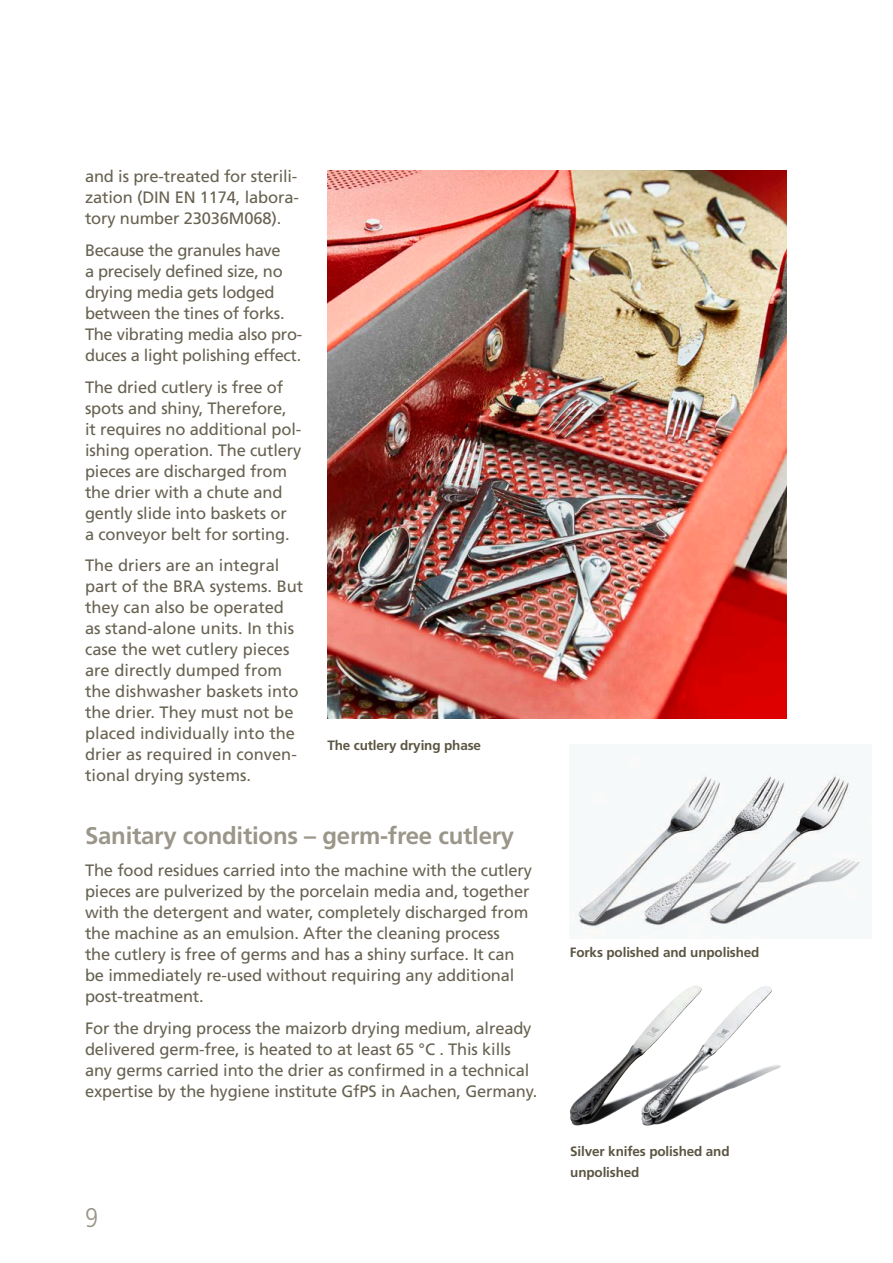
<style>
.page{position:relative;width:893px;height:1263px;background:#fff}
.page>*{position:absolute;margin:0;border:0;box-sizing:border-box;transform-origin:0 0}
.t1{font:300 condensed 27px "Frutiger LT Std";color:#9a9689}
.SUB_ohne_Linie{font:700 24px "Frutiger LT Std";letter-spacing:-.01em;color:#9a9689}
.Fließ{font:16.5px/21px "Frutiger LT Std";letter-spacing:-.01em;color:#676251}
.BU{font:700 13.5px/21px "Frutiger LT Std";letter-spacing:-.01em;color:#5b5543}
</style>
<div class="page">
<img style="left:575px;top:774px;width:288px;height:162px">
<img style="left:664px;top:986px;width:31px;height:23px">
<img style="left:327px;top:170px;width:460px;height:549px">
<p class="Fließ" style="left:85px;top:166px;width:215px;text-align:justify">and is pre-treated for sterili&shy;zation (DIN EN 1174, labora&shy;tory number 23036M068).</p>
<p class="Fließ" style="left:85px;top:240px;width:219px">Because the granules have<br>a precisely defined size, no drying media gets lodged between the tines of forks.<br>The vibrating media also pro&shy;duces a light polishing effect.</p>
<p class="Fließ" style="left:85px;top:377px;width:218px">The dried cutlery is free of spots and shiny, Therefore, it requires no additional pol&shy;ishing operation. The cutlery pieces are discharged from the drier with a chute and gently slide into baskets or<br>a conveyor belt for sorting.</p>
<p class="Fließ" style="left:85px;top:555px;width:220px">The driers are an integral part of the BRA systems. But they can also be operated as stand-alone units. In this case the wet cutlery pieces are directly dumped from the dishwasher baskets into the drier. They must not be placed individually into the drier as required in conven&shy;tional drying systems.</p>
<p class="BU" style="left:327px;top:735px;width:155px">The cutlery drying phase</p>
<p class="SUB_ohne_Linie" style="left:85px;top:822px;width:431px">Sanitary conditions – germ-free cutlery</p>
<p class="Fließ" style="left:85px;top:860px;width:449px">The food residues carried into the machine with the cutlery pieces are pulverized by the porcelain media and, together with the detergent and water, completely discharged from the machine as an emulsion. After the cleaning process<br>the cutlery is free of germs and has a shiny surface. It can be immediately re-used without requiring any additional post-treatment.</p>
<p class="Fließ" style="left:85px;top:1017px;width:454px">For the drying process the maizorb drying medium, already delivered germ-free, is heated to at least 65 °C . This kills any germs carried into the drier as confirmed in a technical expertise by the hygiene institute GfPS in Aachen, Germany.</p>
<h1 class="t1" style="left:85px;top:1202px;width:14px">9</h1>
<p class="BU" style="left:570px;top:942px;width:191px">Forks polished and unpolished</p>
<p class="BU" style="left:570px;top:1141px;width:161px">Silver knifes polished and unpolished</p>
</div>
